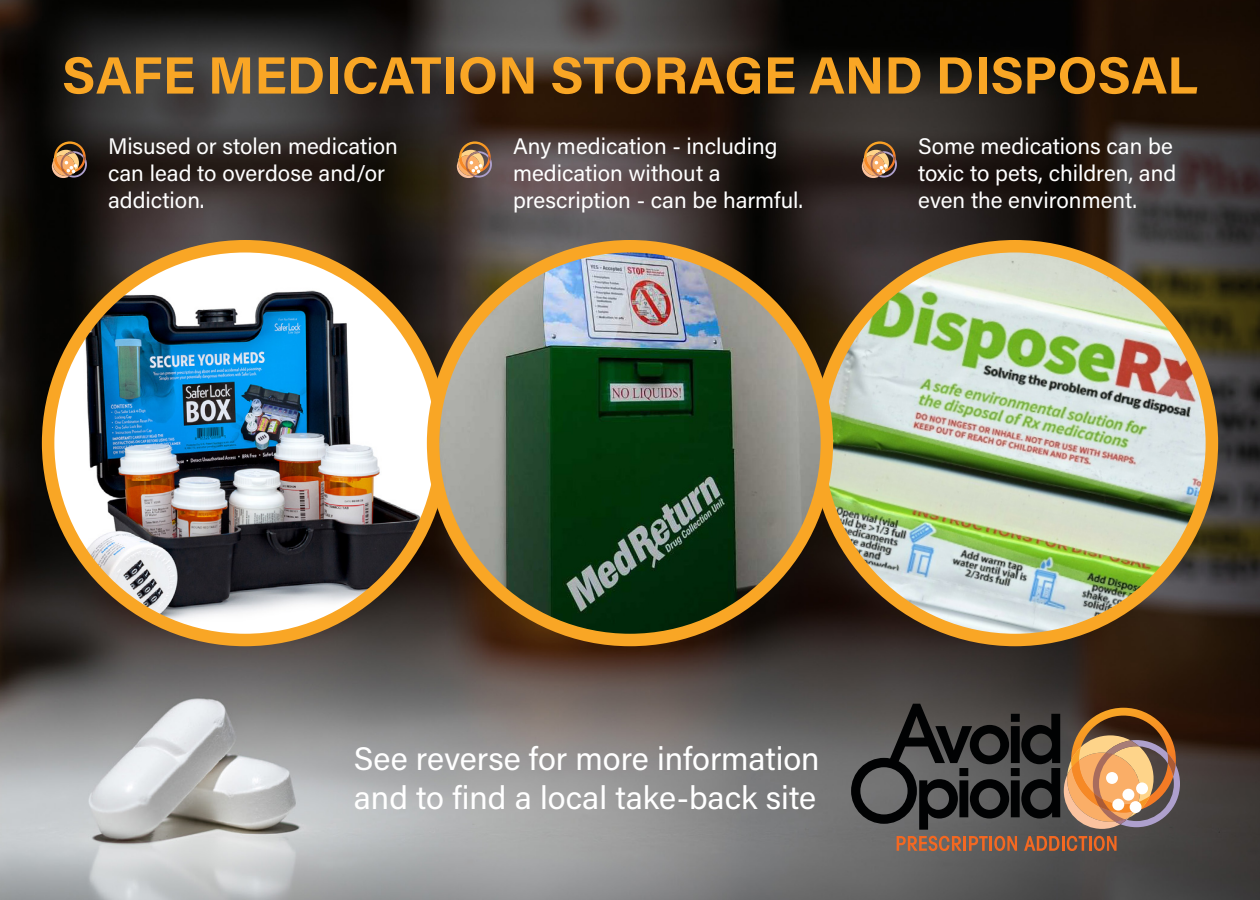
<style>
.page{position:relative;width:1260px;height:900px;background:#fff}
.page>*{position:absolute;margin:0;border:0;box-sizing:border-box;transform-origin:0 0}
.t1{font:700 52.5px "Acumin Pro";color:#f9a625}
.t2{font:32.5px/39px "Acumin Pro";color:#fff}
.t3{font:22.5px/27px "Acumin Pro";color:#fff}
</style>
<div class="page">
<img style="left:0;top:0;width:1260px;height:900px">
<img style="left:818px;top:246px;width:394px;height:394px;border-radius:197px">
<div style="left:812px;top:240px;width:406px;height:406px;border:12px solid #f9a625;border-radius:50%"></div>
<img style="left:48px;top:255px;width:394px;height:381px">
<div style="left:42px;top:240px;width:406px;height:406px;border:12px solid #f9a625;border-radius:50%"></div>
<img style="left:433px;top:246px;width:394px;height:394px;border-radius:197px">
<div style="left:427px;top:240px;width:406px;height:406px;border:12px solid #f9a625;border-radius:50%"></div>
<svg style="left:897px;top:836px;width:65px;height:15px"></svg>
<hr style="left:963px;top:836px;width:3px;height:15px;background:#f36821">
<svg style="left:969px;top:836px;width:19px;height:15px"></svg>
<hr style="left:989px;top:836px;width:3px;height:15px;background:#f36821">
<svg style="left:994px;top:836px;width:23px;height:15px"></svg>
<svg style="left:1024px;top:836px;width:63px;height:15px"></svg>
<hr style="left:1089px;top:836px;width:3px;height:15px;background:#f36821">
<svg style="left:1094px;top:836px;width:23px;height:15px"></svg>
<svg style="left:851px;top:704px;width:329px;height:126px;background:#635346"></svg>
<svg style="left:52px;top:141px;width:35px;height:37px"></svg>
<svg style="left:457px;top:141px;width:35px;height:37px"></svg>
<svg style="left:862px;top:141px;width:35px;height:37px"></svg>
<p class="t1" style="left:62px;top:38px;width:1137px">SAFE MEDICATION STORAGE AND DISPOSAL</p>
<p class="t3" style="left:108px;top:132px;width:291px">Misused or stolen medication can lead to overdose and/or addiction.</p>
<p class="t3" style="left:513px;top:132px;width:291px">Any medication - including medication without a prescription - can be harmful.</p>
<p class="t3" style="left:918px;top:132px;width:260px">Some medications can be toxic to pets, children, and even the environment.</p>
<p class="t2" style="left:354px;top:738px;width:467px">See reverse for more information and to find a local take-back site</p>
</div>
